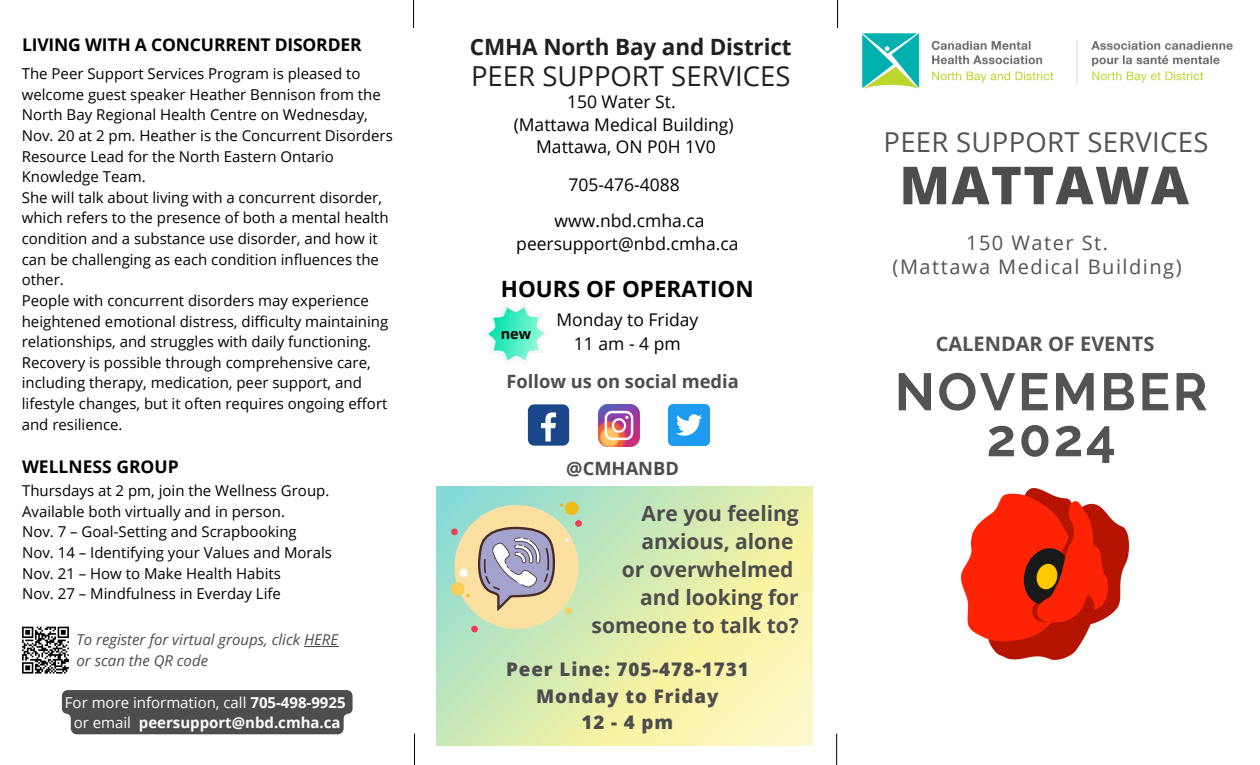
<style>
.page{position:relative;width:1260px;height:765px;background:#fff}
.page>*{position:absolute;margin:0;border:0;box-sizing:border-box;transform-origin:0 0}
.t1{font:700 52.5px/46px "Raleway";letter-spacing:.05em;color:#545351;text-align:center}
.t2{font:800 52.5px "Open Sans";letter-spacing:.025em;color:#4d4d4d}
.t3{font:27.5px "Open Sans";letter-spacing:.01em;color:#545351}
.t4{font:27.5px "Open Sans";color:#231f20}
.t5{font:700 22.5px "Open Sans";letter-spacing:-.005em;color:#231f20}
.t6{font:700 22.5px "Open Sans";color:#000}
.t7{font:700 21px/28px "Open Sans";color:#4d4d4d;text-align:right}
.t8{font:20px "Open Sans";letter-spacing:.075em;color:#545351}
.t9{font:700 20px "Open Sans";color:#545351}
.t10{font:800 18.75px/26.2px "Open Sans";letter-spacing:.05em;color:#4d4d4d;text-align:center}
.t11{font:700 18.38px "Open Sans";color:#4d4d4d}
.t12{font:17.5px "Open Sans";color:#000}
.t13{font:700 17.5px "Open Sans";letter-spacing:-.01em;color:#000}
.t14{font:15px/20.6px "Open Sans";color:#000}
.t15{font:italic 15px "Open Sans";color:#4d4d4d}
.t16{font:15px "Open Sans";color:#fdfefd}
.t17{font:700 15px "Open Sans";color:#fdfefd}
.t18{font:700 14.38px "Open Sans";color:#000}
.s1{font-weight:700}
.s2{font-weight:400}
</style>
<div class="page">
<svg style="left:413px;top:0;width:1px;height:28px"></svg>
<svg style="left:837px;top:0;width:1px;height:28px"></svg>
<hr style="left:414px;top:734px;width:1px;height:31px;background:#000">
<hr style="left:836px;top:734px;width:1px;height:31px;background:#000">
<svg style="left:436px;top:486px;width:376px;height:259px;background:#ddedb2"></svg>
<svg style="left:451px;top:502px;width:131px;height:130px;background:#cbcaae"></svg>
<img style="left:862px;top:33px;width:371px;height:56px">
<div style="left:528px;top:404px;width:41px;height:42px;background:#1a4789;border-radius:6px"></div>
<svg style="left:541px;top:412px;width:15px;height:30px"></svg>
<img style="left:598px;top:405px;width:42px;height:41px">
<img style="left:668px;top:404px;width:42px;height:42px">
<svg style="left:483px;top:302px;width:66px;height:63px"></svg>
<div style="left:62px;top:690px;width:291px;height:44px;background:#4d4d4d"></div>
<svg style="left:22px;top:627px;width:47px;height:47px"></svg>
<hr style="left:304px;top:646px;width:34px;height:1px;background:#4d4d4d">
<img style="left:961px;top:489px;width:168px;height:171px">
<h6 class="t13" style="left:22px;top:32px;width:341px">LIVING WITH A CONCURRENT DISORDER</h6>
<p class="t14" style="left:22px;top:63px;width:373px">The Peer Support Services Program is pleased to welcome guest speaker Heather Bennison from the North Bay Regional Health Centre on Wednesday, Nov. 20 at 2 pm. Heather is the Concurrent Disorders Resource Lead for the North Eastern Ontario Knowledge Team.</p>
<h2 class="t14" style="left:22px;top:187px;width:368px">She will talk about living with a concurrent disorder, which refers to the presence of both a mental health condition and a substance use disorder, and how it can be challenging as each condition influences the other.</h2>
<h1 class="t14" style="left:22px;top:290px;width:368px">People with concurrent disorders may experience heightened emotional distress, difficulty maintaining relationships, and struggles with daily functioning.<br>Recovery is possible through comprehensive care, including therapy, medication, peer support, and lifestyle changes, but it often requires ongoing effort and resilience.</h1>
<p class="t13" style="left:22px;top:454px;width:158px">WELLNESS GROUP</p>
<p class="t14" style="left:22px;top:480px;width:309px">Thursdays at 2 pm, join the Wellness Group.<br>Available both virtually and in person.</p>
<p class="t14" style="left:22px;top:521px;width:276px">Nov. 7 – Goal-Setting and Scrapbooking</p>
<p class="t14" style="left:22px;top:542px;width:311px">Nov. 14 – Identifying your Values and Morals</p>
<h6 class="t14" style="left:22px;top:563px;width:260px">Nov. 21 – How to Make Health Habits</h6>
<p class="t14" style="left:22px;top:583px;width:260px">Nov. 27 – Mindfulness in Everday Life</p>
<p class="t15" style="left:76px;top:629px;width:263px">To register for virtual groups, click HERE</p>
<p class="t15" style="left:76px;top:650px;width:133px">or scan the QR code</p>
<p class="t16" style="left:65px;top:691px;width:282px">For more information, call <span class="s1">705-498-9925</span></p>
<h5 class="t17" style="left:74px;top:712px;width:268px"><span class="s2">or email</span> peersupport@nbd.cmha.ca</h5>
<p class="t5" style="left:470px;top:31px;width:323px">CMHA North Bay and District</p>
<p class="t12" style="left:567px;top:90px;width:110px">150 Water St.</p>
<p class="t12" style="left:514px;top:112px;width:221px">(Mattawa Medical Building)</p>
<h4 class="t12" style="left:536px;top:135px;width:181px">Mattawa, ON P0H 1V0</h4>
<p class="t4" style="left:471px;top:57px;width:321px">PEER SUPPORT SERVICES</p>
<h3 class="t12" style="left:569px;top:172px;width:113px">705-476-4088</h3>
<h2 class="t12" style="left:555px;top:208px;width:152px">www.nbd.cmha.ca</h2>
<p class="t12" style="left:516px;top:231px;width:224px">peersupport@nbd.cmha.ca</p>
<p class="t6" style="left:501px;top:273px;width:254px">HOURS OF OPERATION</p>
<p class="t12" style="left:556px;top:307px;width:144px">Monday to Friday</p>
<p class="t12" style="left:574px;top:332px;width:108px">11am-4pm</p>
<p class="t18" style="left:501px;top:323px;width:32px">new</p>
<p class="t11" style="left:506px;top:369px;width:234px">Follow us on social media</p>
<p class="t11" style="left:566px;top:455px;width:114px">@CMHANBD</p>
<p class="t7" style="left:592px;top:499px;width:209px">Are you feeling anxious, alone<br>or overwhelmed and looking for someone to talk to?</p>
<p class="t10" style="left:506px;top:656px;width:244px">Peer Line: 705-478-1731<br>Monday to Friday<br>12-4pm</p>
<p class="t3" style="left:884px;top:123px;width:326px">PEER SUPPORT SERVICES</p>
<p class="t2" style="left:899px;top:148px;width:291px">MATTAWA</p>
<p class="t8" style="left:966px;top:229px;width:144px">150 Water St.</p>
<p class="t8" style="left:893px;top:253px;width:290px">(Mattawa Medical Building)</p>
<p class="t9" style="left:936px;top:330px;width:220px">CALENDAR OF EVENTS</p>
<p class="t1" style="left:895px;top:369px;width:314px">NOVEMBER<br>2024</p>
</div>
